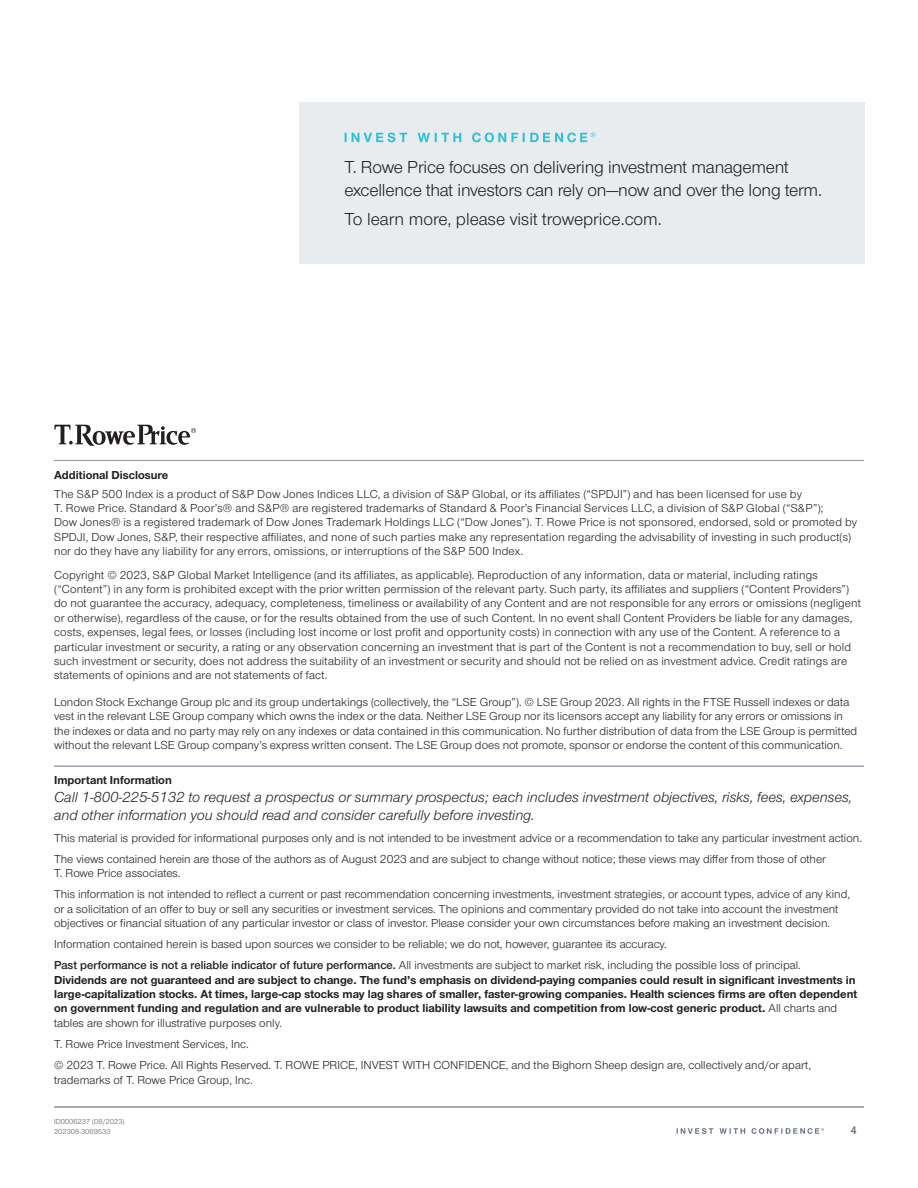
<style>
.page{position:relative;width:918px;height:1188px;background:#fff}
.page>*{position:absolute;margin:0;border:0;box-sizing:border-box;transform-origin:0 0}
.t1{font:18px/22.5px "Nimbus Sans Novus";letter-spacing:-.01em;color:#231f20}
.t2{font:italic 15px/18px "Nimbus Sans Novus";color:#231f20}
.t3{font:12px/14.4px "Nimbus Sans Novus";letter-spacing:.005em;color:#231f20}
.t4{font:700 12px/14.4px "Nimbus Sans Novus";color:#231f20}
.t5{font:600 11.25px "Nimbus Sans Novus";color:#5f5f62}
.t6{font:7.5px/10.5px "Nimbus Sans Novus";color:#5f5f62}
.s1{font-weight:600}
.s2{font-weight:400}
</style>
<div class="page">
<hr style="left:54px;top:1107px;width:810px;height:1px;background:#8f969c">
<hr style="left:54px;top:460px;width:810px;height:1px;background:#8f969c">
<hr style="left:54px;top:766px;width:810px;height:1px;background:#65717f">
<svg style="left:54px;top:425px;width:142px;height:21px"></svg>
<svg style="left:677px;top:1128px;width:147px;height:6px"></svg>
<div style="left:300px;top:102px;width:565px;height:162px;background:#e9ecef"></div>
<svg style="left:345px;top:133px;width:250px;height:9px"></svg>
<h1 class="t1" style="left:344px;top:155px;width:479px">T. Rowe Price focuses on delivering investment management excellence that investors can rely on—now and over the long term.</h1>
<h1 class="t1" style="left:344px;top:207px;width:319px">To learn more, please visit troweprice.com.</h1>
<p class="t4" style="left:54px;top:467px;width:116px">Additional Disclosure</p>
<p class="t3" style="left:54px;top:486px;width:805px">The S&amp;P 500 Index is a product of S&amp;P Dow Jones Indices LLC, a division of S&amp;P Global, or its affiliates (“SPDJI”) and has been licensed for use by<br>T. Rowe Price. Standard &amp; Poor’s® and S&amp;P® are registered trademarks of Standard &amp; Poor’s Financial Services LLC, a division of S&amp;P Global (“S&amp;P”);<br>Dow Jones® is a registered trademark of Dow Jones Trademark Holdings LLC (“Dow Jones”). T. Rowe Price is not sponsored, endorsed, sold or promoted by SPDJI, Dow Jones, S&amp;P, their respective affiliates, and none of such parties make any representation regarding the advisability of investing in such product(s) nor do they have any liability for any errors, omissions, or interruptions of the S&amp;P 500 Index.</p>
<p class="t3" style="left:54px;top:567px;width:808px">Copyright © 2023, S&amp;P Global Market Intelligence (and its affiliates, as applicable). Reproduction of any information, data or material, including ratings (“Content”) in any form is prohibited except with the prior written permission of the relevant party. Such party, its affiliates and suppliers (“Content Providers”) do not guarantee the accuracy, adequacy, completeness, timeliness or availability of any Content and are not responsible for any errors or omissions (negligent or otherwise), regardless of the cause, or for the results obtained from the use of such Content. In no event shall Content Providers be liable for any damages, costs, expenses, legal fees, or losses (including lost income or lost profit and opportunity costs) in connection with any use of the Content. A reference to a particular investment or security, a rating or any observation concerning an investment that is part of the Content is not a recommendation to buy, sell or hold such investment or security, does not address the suitability of an investment or security and should not be relied on as investment advice. Credit ratings are statements of opinions and are not statements of fact.</p>
<p class="t3" style="left:54px;top:694px;width:805px">London Stock Exchange Group plc and its group undertakings (collectively, the “LSE Group”). © LSE Group 2023. All rights in the FTSE Russell indexes or data vest in the relevant LSE Group company which owns the index or the data. Neither LSE Group nor its licensors accept any liability for any errors or omissions in the indexes or data and no party may rely on any indexes or data contained in this communication. No further distribution of data from the LSE Group is permitted without the relevant LSE Group company’s express written consent. The LSE Group does not promote, sponsor or endorse the content of this communication.</p>
<p class="t4" style="left:54px;top:773px;width:119px">Important Information</p>
<p class="t2" style="left:54px;top:788px;width:800px">Call 1-800-225-5132 to request a prospectus or summary prospectus; each includes investment objectives, risks, fees, expenses, and other information you should read and consider carefully before investing.</p>
<p class="t3" style="left:54px;top:827px;width:809px;line-height:21.1px">This material is provided for informational purposes only and is not intended to be investment advice or a recommendation to take any particular investment action.<br>The views contained herein are those of the authors as of August 2023 and are subject to change without notice; these views may differ from those of other</p>
<p class="t3" style="left:54px;top:862px;width:797px;line-height:21.1px">T. Rowe Price associates.<br>This information is not intended to reflect a current or past recommendation concerning investments, investment strategies, or account types, advice of any kind,</p>
<p class="t3" style="left:54px;top:901px;width:786px">or a solicitation of an offer to buy or sell any securities or investment services. The opinions and commentary provided do not take into account the investment objectives or financial situation of any particular investor or class of investor. Please consider your own circumstances before making an investment decision.</p>
<p class="t3" style="left:54px;top:933px;width:748px;line-height:21.1px">Information contained herein is based upon sources we consider to be reliable; we do not, however, guarantee its accuracy.<br><span class="s1">Past performance is not a reliable indicator of future performance.</span> All investments are subject to market risk, including the possible loss of principal.</p>
<p class="t4" style="left:54px;top:972px;width:805px">Dividends are not guaranteed and are subject to change. The fund’s emphasis on dividend-paying companies could result in significant investments in large-capitalization stocks. At times, large-cap stocks may lag shares of smaller, faster-growing companies. Health sciences firms are often dependent on government funding and regulation and are vulnerable to product liability lawsuits and competition from low‑cost generic product. <span class="s2">All charts and tables are shown for illustrative purposes only.</span></p>
<p class="t3" style="left:54px;top:1033px;width:758px;line-height:21.1px">T. Rowe Price Investment Services, Inc.<br>© 2023 T. Rowe Price. All Rights Reserved. T. ROWE PRICE, INVEST WITH CONFIDENCE, and the Bighorn Sheep design are, collectively and/or apart,</p>
<p class="t3" style="left:54px;top:1072px;width:200px">trademarks of T. Rowe Price Group, Inc.</p>
<p class="t6" style="left:54px;top:1116px;width:72px">ID0006237 (08/2023)<br>202308-3069533</p>
<p class="t5" style="left:851px;top:1123px;width:7px">4</p>
</div>
